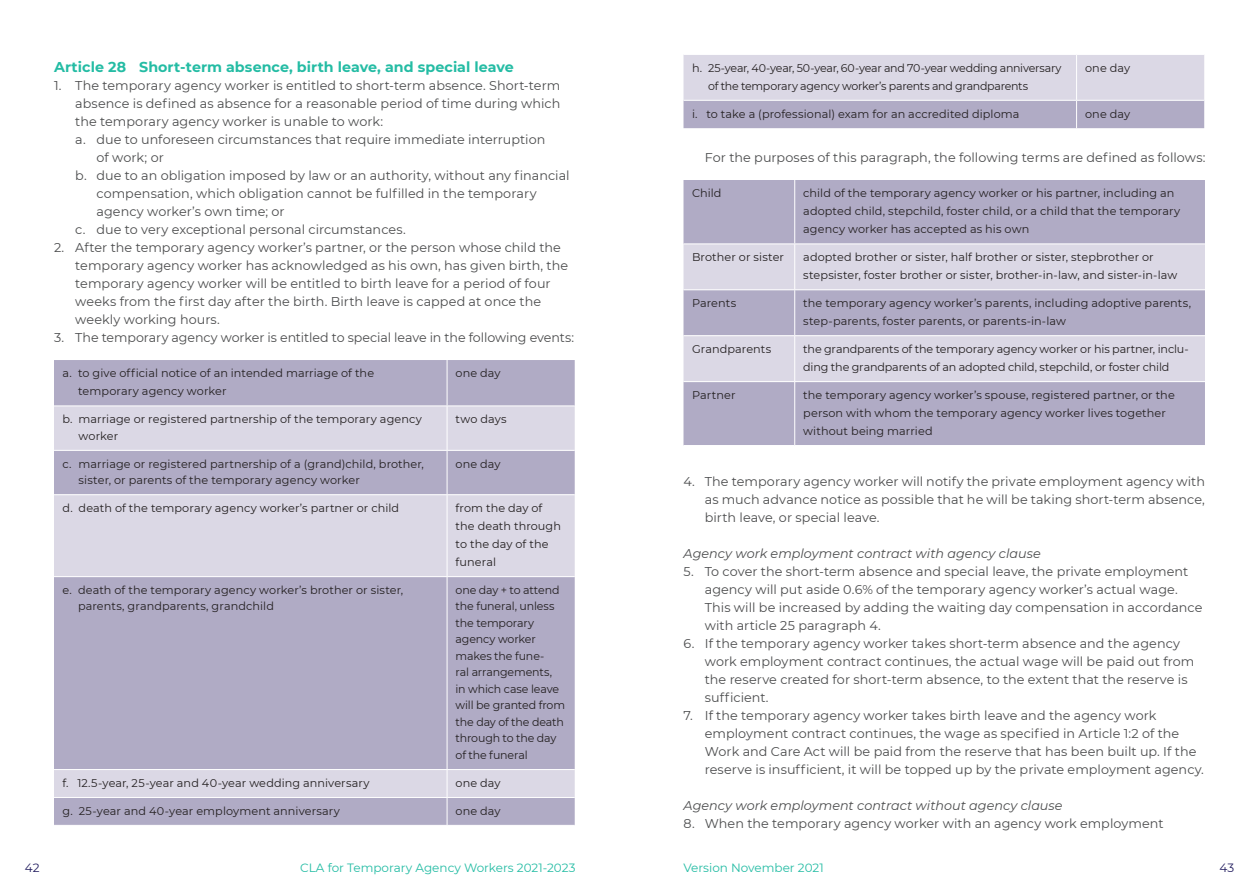
<style>
.page{position:relative;width:1259px;height:893px;background:#fff}
.page>*{position:absolute;margin:0;border:0;box-sizing:border-box;transform-origin:0 0}
.KOP_2{font:700 14.25px "Montserrat";letter-spacing:.005em;color:#24bca4}
.INSPR_-_cijfers{font:12.75px/18px "Montserrat";letter-spacing:.005em;color:#4b4c4d}
.INSPR_-_letters{font:12.75px/18px "Montserrat";color:#4b4c4d}
.KOP_3{font:italic 12.75px "Montserrat";color:#4b4c4d}
.t1{font:12px "Montserrat";color:#24bca4}
.t2{font:12px "Montserrat";color:#221d5f}
.BODY_-_tekst{font:11.25px/16.5px "Montserrat";letter-spacing:.005em;color:#231f20}
.BODY_-_tekst-2{font:11.25px/18px "Montserrat";letter-spacing:-.02em;color:#231f20}
</style>
<div class="page">
<div style="left:54px;top:360px;width:521px;height:465px;background:#b0abc5"></div>
<svg style="left:54px;top:407px;width:521px;height:390px;fill:#b0abc5"></svg>
<hr style="left:447px;top:360px;width:1px;height:46px;background:#fff">
<hr style="left:54px;top:406px;width:393px;height:1px;background:#fff">
<hr style="left:447px;top:406px;width:128px;height:1px;background:#fff">
<hr style="left:447px;top:406px;width:1px;height:44px;background:#fff">
<hr style="left:54px;top:450px;width:393px;height:1px;background:#fff">
<hr style="left:447px;top:450px;width:128px;height:1px;background:#fff">
<hr style="left:447px;top:451px;width:1px;height:43px;background:#fff">
<hr style="left:54px;top:494px;width:393px;height:1px;background:#fff">
<hr style="left:447px;top:494px;width:128px;height:1px;background:#fff">
<hr style="left:447px;top:495px;width:1px;height:81px;background:#fff">
<hr style="left:54px;top:576px;width:393px;height:1px;background:#fff">
<hr style="left:447px;top:576px;width:128px;height:1px;background:#fff">
<hr style="left:447px;top:577px;width:1px;height:192px;background:#fff">
<hr style="left:54px;top:769px;width:393px;height:1px;background:#fff">
<hr style="left:447px;top:769px;width:128px;height:1px;background:#fff">
<hr style="left:54px;top:797px;width:393px;height:1px;background:#fff">
<hr style="left:447px;top:797px;width:128px;height:1px;background:#fff">
<svg style="left:447px;top:770px;width:1px;height:55px"></svg>
<div style="left:683px;top:180px;width:522px;height:265px;background:#b0abc5"></div>
<svg style="left:683px;top:245px;width:522px;height:136px;fill:#dbd8e5"></svg>
<hr style="left:794px;top:180px;width:1px;height:64px;background:#fff">
<hr style="left:683px;top:244px;width:111px;height:1px;background:#fff">
<hr style="left:794px;top:244px;width:411px;height:1px;background:#fff">
<hr style="left:794px;top:244px;width:1px;height:45px;background:#fff">
<hr style="left:683px;top:289px;width:111px;height:1px;background:#fff">
<hr style="left:794px;top:289px;width:411px;height:1px;background:#fff">
<hr style="left:794px;top:290px;width:1px;height:45px;background:#fff">
<hr style="left:683px;top:335px;width:111px;height:1px;background:#fff">
<hr style="left:794px;top:335px;width:411px;height:1px;background:#fff">
<hr style="left:794px;top:336px;width:1px;height:45px;background:#fff">
<hr style="left:683px;top:381px;width:111px;height:1px;background:#fff">
<hr style="left:794px;top:381px;width:411px;height:1px;background:#fff">
<hr style="left:794px;top:382px;width:1px;height:63px;background:#fff">
<svg style="left:683px;top:55px;width:521px;height:73px"></svg>
<hr style="left:683px;top:100px;width:393px;height:1px;background:#fff">
<hr style="left:1076px;top:100px;width:128px;height:1px;background:#fff">
<p class="KOP_2" style="left:54px;top:57px;width:461px">Article 28 Short-term absence, birth leave, and special leave</p>
<p class="INSPR_-_cijfers" style="left:75px;top:76px;width:486px;text-align:justify;text-indent:-21px">1. The temporary agency worker is entitled to short-term absence. Short-term absence is defined as absence for a reasonable period of time during which the temporary agency worker is unable to work:</p>
<p class="INSPR_-_letters" style="left:97px;top:130px;width:450px;text-indent:-21px">a. due to unforeseen circumstances that require immediate interruption of work; or</p>
<p class="INSPR_-_letters" style="left:97px;top:166px;width:474px;text-indent:-21px">b. due to an obligation imposed by law or an authority, without any financial compensation, which obligation cannot be fulfilled in the temporary agency worker’s own time; or</p>
<p class="INSPR_-_letters" style="left:75px;top:220px;width:332px">c. due to very exceptional personal circumstances.</p>
<p class="INSPR_-_cijfers" style="left:75px;top:238px;width:494px;text-indent:-21px">2. After the temporary agency worker’s partner, or the person whose child the temporary agency worker has acknowledged as his own, has given birth, the temporary agency worker will be entitled to birth leave for a period of four weeks from the first day after the birth. Birth leave is capped at once the weekly working hours.</p>
<p class="INSPR_-_cijfers" style="left:54px;top:328px;width:521px">3. The temporary agency worker is entitled to special leave in the following events:</p>
<p class="BODY_-_tekst" style="left:78px;top:364px;width:297px;line-height:18px;text-indent:-16px">a. to give official notice of an intended marriage of the temporary agency worker</p>
<p class="BODY_-_tekst" style="left:455px;top:365px;width:47px">one day</p>
<p class="BODY_-_tekst" style="left:79px;top:411px;width:345px;text-indent:-16px">b. marriage or registered partnership of the temporary agency worker</p>
<p class="BODY_-_tekst" style="left:455px;top:411px;width:53px">two days</p>
<p class="BODY_-_tekst" style="left:79px;top:455px;width:347px;text-indent:-16px">c. marriage or registered partnership of a (grand)child, brother, sister, or parents of the temporary agency worker</p>
<p class="BODY_-_tekst" style="left:455px;top:455px;width:47px">one day</p>
<p class="BODY_-_tekst" style="left:63px;top:499px;width:338px">d. death of the temporary agency worker’s partner or child</p>
<p class="BODY_-_tekst" style="left:455px;top:499px;width:107px;line-height:18px">from the day of the death through to the day of the funeral</p>
<p class="BODY_-_tekst" style="left:78px;top:581px;width:327px;text-indent:-16px">e. death of the temporary agency worker’s brother or sister, parents, grandparents, grandchild</p>
<p class="BODY_-_tekst" style="left:455px;top:581px;width:111px">one day + to attend the funeral, unless the temporary agency worker makes the fune-<br>ral arrangements, in which case leave will be granted from the day of the death through to the day of the funeral</p>
<p class="BODY_-_tekst" style="left:63px;top:774px;width:308px">f. 12.5-year, 25-year and 40-year wedding anniversary</p>
<p class="BODY_-_tekst" style="left:455px;top:774px;width:47px">one day</p>
<p class="BODY_-_tekst" style="left:63px;top:802px;width:279px">g. 25-year and 40-year employment anniversary</p>
<p class="BODY_-_tekst" style="left:455px;top:802px;width:47px">one day</p>
<p class="BODY_-_tekst-2" style="left:708px;top:58px;width:355px;text-indent:-16px">h. 25-year, 40-year, 50-year, 60-year and 70-year wedding anniversary of the temporary agency worker’s parents and grandparents</p>
<p class="BODY_-_tekst" style="left:1085px;top:59px;width:47px">one day</p>
<p class="BODY_-_tekst" style="left:692px;top:105px;width:329px">i. to take a (professional) exam for an accredited diploma</p>
<p class="BODY_-_tekst" style="left:1085px;top:105px;width:47px">one day</p>
<p class="INSPR_-_cijfers" style="left:705px;top:148px;width:502px">For the purposes of this paragraph, the following terms are defined as follows:</p>
<p class="BODY_-_tekst" style="left:692px;top:185px;width:31px">Child</p>
<p class="BODY_-_tekst" style="left:803px;top:185px;width:373px">child of the temporary agency worker or his partner, including an</p>
<p class="BODY_-_tekst" style="left:803px;top:202px;width:378px;line-height:18px">adopted child, stepchild, foster child, or a child that the temporary agency worker has accepted as his own</p>
<p class="BODY_-_tekst" style="left:692px;top:249px;width:94px">Brother or sister</p>
<p class="BODY_-_tekst" style="left:803px;top:248px;width:376px;line-height:18px">adopted brother or sister, half brother or sister, stepbrother or stepsister, foster brother or sister, brother-in-law, and sister-in-law</p>
<p class="BODY_-_tekst" style="left:692px;top:294px;width:46px">Parents</p>
<p class="BODY_-_tekst" style="left:803px;top:294px;width:389px;line-height:18px">the temporary agency worker’s parents, including adoptive parents, step-parents, foster parents, or parents-in-law</p>
<p class="BODY_-_tekst" style="left:692px;top:340px;width:81px">Grandparents</p>
<p class="BODY_-_tekst" style="left:803px;top:340px;width:387px;line-height:18px">the grandparents of the temporary agency worker or his partner, inclu&shy;ding the grandparents of an adopted child, stepchild, or foster child</p>
<p class="BODY_-_tekst" style="left:692px;top:386px;width:45px">Partner</p>
<p class="BODY_-_tekst" style="left:803px;top:385px;width:373px;line-height:18px">the temporary agency worker’s spouse, registered partner, or the person with whom the temporary agency worker lives together without being married</p>
<p class="INSPR_-_cijfers" style="left:705px;top:472px;width:502px;text-align:justify;text-indent:-21px">4. The temporary agency worker will notify the private employment agency with as much advance notice as possible that he will be taking short-term absence, birth leave, or special leave.</p>
<p class="KOP_3" style="left:683px;top:545px;width:359px">Agency work employment contract with agency clause</p>
<p class="INSPR_-_cijfers" style="left:705px;top:562px;width:499px;text-indent:-21px">5. To cover the short-term absence and special leave, the private employment agency will put aside 0.6% of the temporary agency worker’s actual wage.<br>This will be increased by adding the waiting day compensation in accordance with article 25 paragraph 4.</p>
<p class="INSPR_-_cijfers" style="left:705px;top:634px;width:491px;text-indent:-21px">6. If the temporary agency worker takes short-term absence and the agency work employment contract continues, the actual wage will be paid out from the reserve created for short-term absence, to the extent that the reserve is sufficient.</p>
<p class="INSPR_-_cijfers" style="left:705px;top:706px;width:501px;text-indent:-21px">7. If the temporary agency worker takes birth leave and the agency work employment contract continues, the wage as specified in Article 1:2 of the Work and Care Act will be paid from the reserve that has been built up. If the reserve is insufficient, it will be topped up by the private employment agency.</p>
<p class="KOP_3" style="left:683px;top:797px;width:381px">Agency work employment contract without agency clause</p>
<p class="INSPR_-_cijfers" style="left:683px;top:814px;width:482px">8. When the temporary agency worker with an agency work employment</p>
<p class="t2" style="left:25px;top:859px;width:16px">42</p>
<p class="t1" style="left:300px;top:859px;width:277px">CLA for Temporary Agency Workers 2021-2023</p>
<p class="t1" style="left:683px;top:859px;width:142px">Version November 2021</p>
<p class="t2" style="left:1219px;top:859px;width:16px">43</p>
</div>
